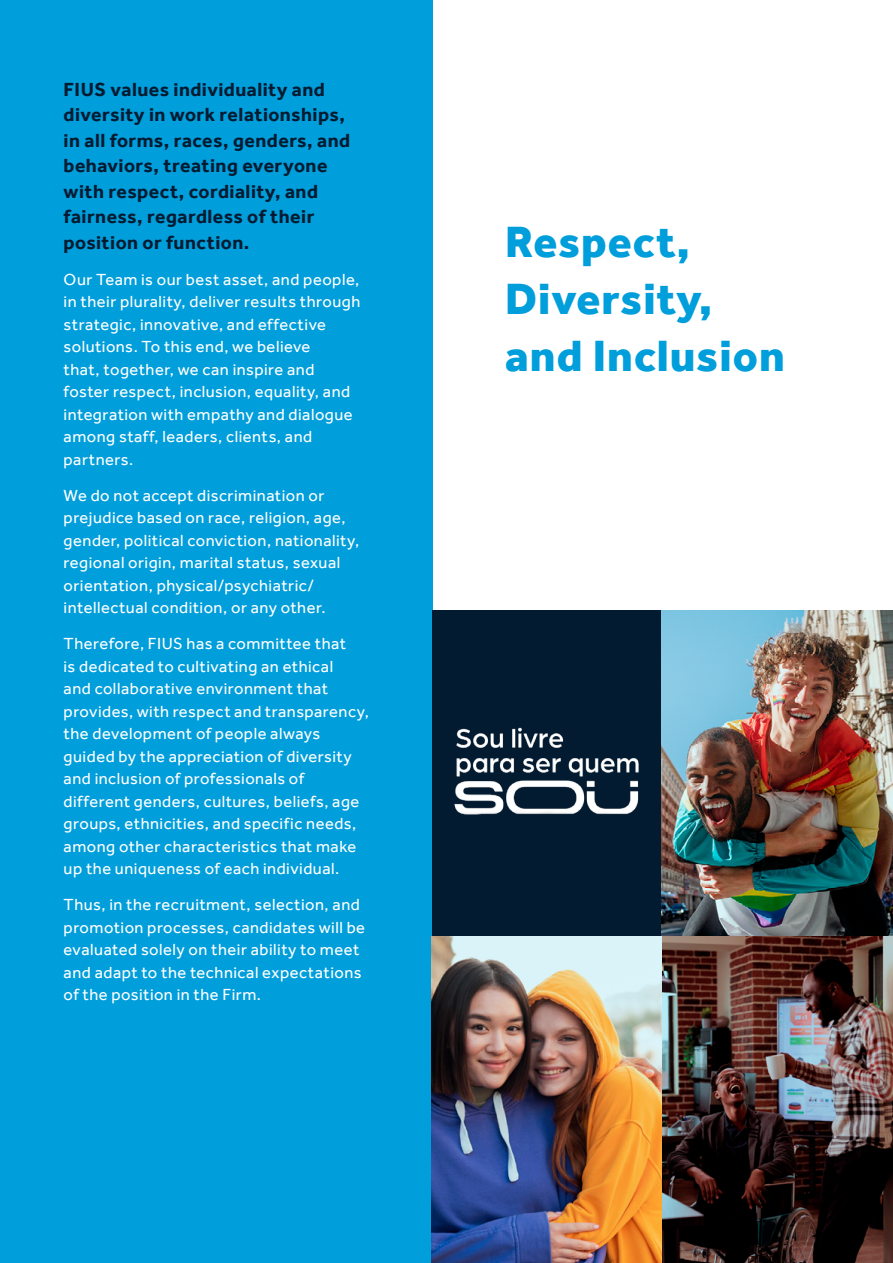
<style>
.page{position:relative;width:893px;height:1263px;background:#fff}
.page>*{position:absolute;margin:0;border:0;box-sizing:border-box;transform-origin:0 0}
.t1{font:800 45px/57px "Effra";letter-spacing:.025em;color:#009edb}
.t2{font:700 19.5px/25.5px "Effra";letter-spacing:.025em;color:#031b31}
.t3{font:16.5px/22.5px "Effra";letter-spacing:.03em;color:#fff}
</style>
<div class="page">
<div style="left:0;top:0;width:432px;height:1263px;background:#009edb"></div>
<div style="left:432px;top:611px;width:230px;height:326px;background:#031b31"></div>
<img style="left:454px;top:727px;width:185px;height:88px">
<img style="left:661px;top:611px;width:232px;height:652px">
<img style="left:432px;top:937px;width:230px;height:326px">
<p class="t2" style="left:64px;top:76px;width:288px">FIUS values individuality and diversity in work relationships, in all forms, races, genders, and behaviors, treating everyone with respect, cordiality, and fairness, regardless of their position or function.</p>
<p class="t3" style="left:64px;top:268px;width:298px">Our Team is our best asset, and people, in their plurality, deliver results through strategic, innovative, and effective solutions. To this end, we believe<br>that, together, we can inspire and foster respect, inclusion, equality, and integration with empathy and dialogue among staff, leaders, clients, and partners.</p>
<p class="t3" style="left:64px;top:484px;width:297px">We do not accept discrimination or prejudice based on race, religion, age, gender, political conviction, nationality, regional origin, marital status, sexual orientation, physical/psychiatric/ intellectual condition, or any other.</p>
<p class="t3" style="left:64px;top:632px;width:307px">Therefore, FIUS has a committee that<br>is dedicated to cultivating an ethical<br>and collaborative environment that provides, with respect and transparency, the development of people always guided by the appreciation of diversity and inclusion of professionals of different genders, cultures, beliefs, age groups, ethnicities, and specific needs, among other characteristics that make up the uniqueness of each individual.</p>
<p class="t3" style="left:64px;top:893px;width:303px">Thus, in the recruitment, selection, and promotion processes, candidates will be evaluated solely on their ability to meet and adapt to the technical expectations of the position in the Firm.</p>
<h1 class="t1" style="left:505px;top:213px;width:281px">Respect,<br>Diversity, and Inclusion</h1>
</div>
